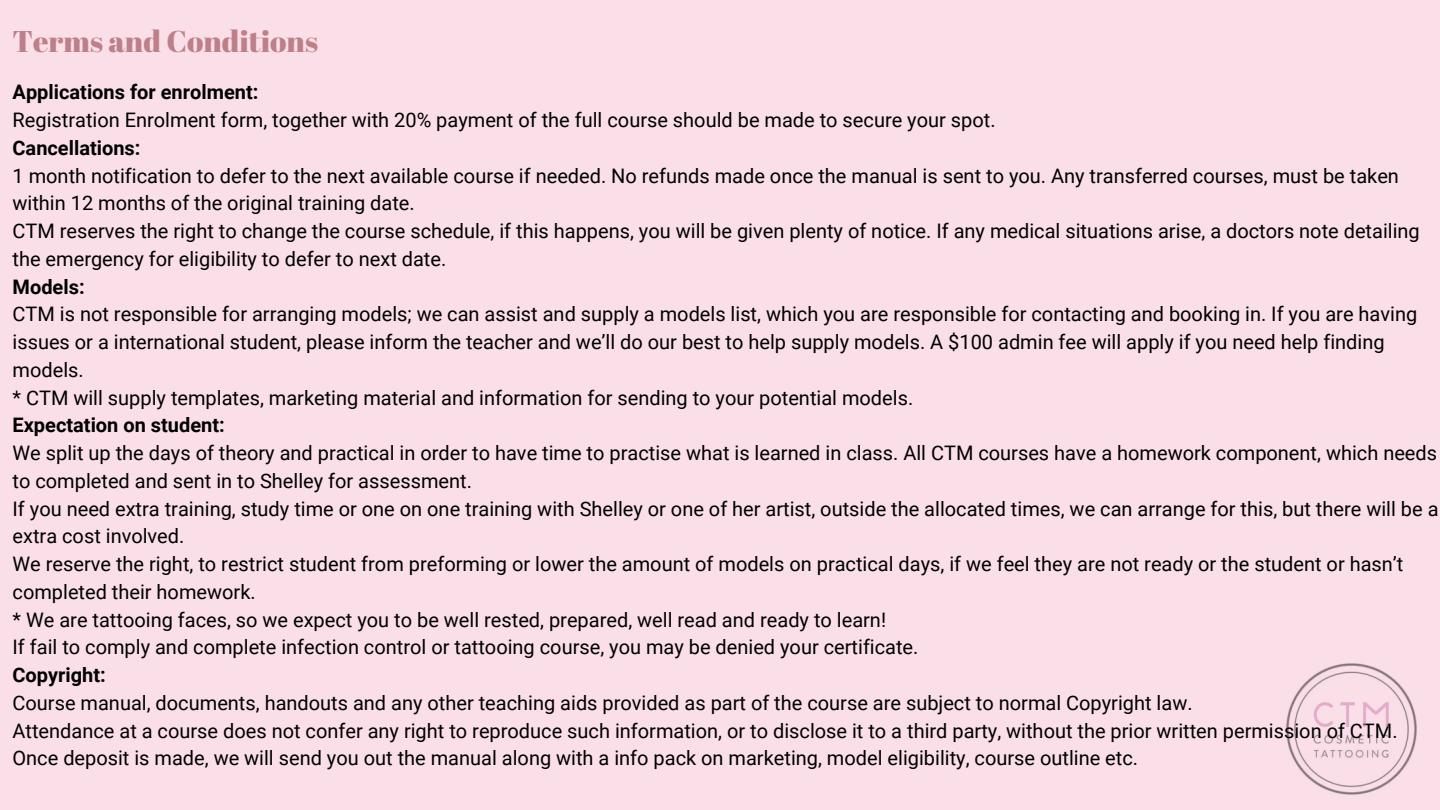
<style>
.page{position:relative;width:1440px;height:810px;background:#fadfe8}
.page>*{position:absolute;margin:0;border:0;box-sizing:border-box;transform-origin:0 0}
.t1{font:30px "Abril Fatface";color:#bd8089}
.t2{font:20px/27.8px "Roboto";color:#000}
.t3{font:700 20px "Roboto";color:#000}
</style>
<div class="page">
<img style="left:1286px;top:663px;width:131px;height:132px">
<h1 class="t1" style="left:13px;top:20px;width:307px">Terms and Conditions</h1>
<p class="t3" style="left:13px;top:81px;width:247px">Applications for enrolment:</p>
<p class="t2" style="left:13px;top:106px;width:985px">Registration Enrolment form, together with 20% payment of the full course should be made to secure your spot.</p>
<p class="t3" style="left:13px;top:136px;width:130px">Cancellations:</p>
<p class="t2" style="left:13px;top:162px;width:1409px">1 month notification to defer to the next available course if needed. No refunds made once the manual is sent to you. Any transferred courses, must be taken within 12 months of the original training date.<br>CTM reserves the right to change the course schedule, if this happens, you will be given plenty of notice. If any medical situations arise, a doctors note detailing the emergency for eligibility to defer to next date.</p>
<p class="t3" style="left:13px;top:275px;width:74px">Models:</p>
<p class="t2" style="left:13px;top:301px;width:1406px">CTM is not responsible for arranging models; we can assist and supply a models list, which you are responsible for contacting and booking in. If you are having issues or a international student, please inform the teacher and we’ll do our best to help supply models. A $100 admin fee will apply if you need help finding models.<br>* CTM will supply templates, marketing material and information for sending to your potential models.</p>
<p class="t3" style="left:13px;top:414px;width:214px">Expectation on student:</p>
<p class="t2" style="left:13px;top:439px;width:1427px">We split up the days of theory and practical in order to have time to practise what is learned in class. All CTM courses have a homework component, which needs to completed and sent in to Shelley for assessment.<br>If you need extra training, study time or one on one training with Shelley or one of her artist, outside the allocated times, we can arrange for this, but there will be a extra cost involved.<br>We reserve the right, to restrict student from preforming or lower the amount of models on practical days, if we feel they are not ready or the student or hasn’t completed their homework.<br>* We are tattooing faces, so we expect you to be well rested, prepared, well read and ready to learn!<br>If fail to comply and complete infection control or tattooing course, you may be denied your certificate.</p>
<p class="t3" style="left:13px;top:663px;width:95px">Copyright:</p>
<p class="t2" style="left:13px;top:689px;width:1387px">Course manual, documents, handouts and any other teaching aids provided as part of the course are subject to normal Copyright law.<br>Attendance at a course does not confer any right to reproduce such information, or to disclose it to a third party, without the prior written permission of CTM.<br>Once deposit is made, we will send you out the manual along with a info pack on marketing, model eligibility, course outline etc.</p>
</div>
